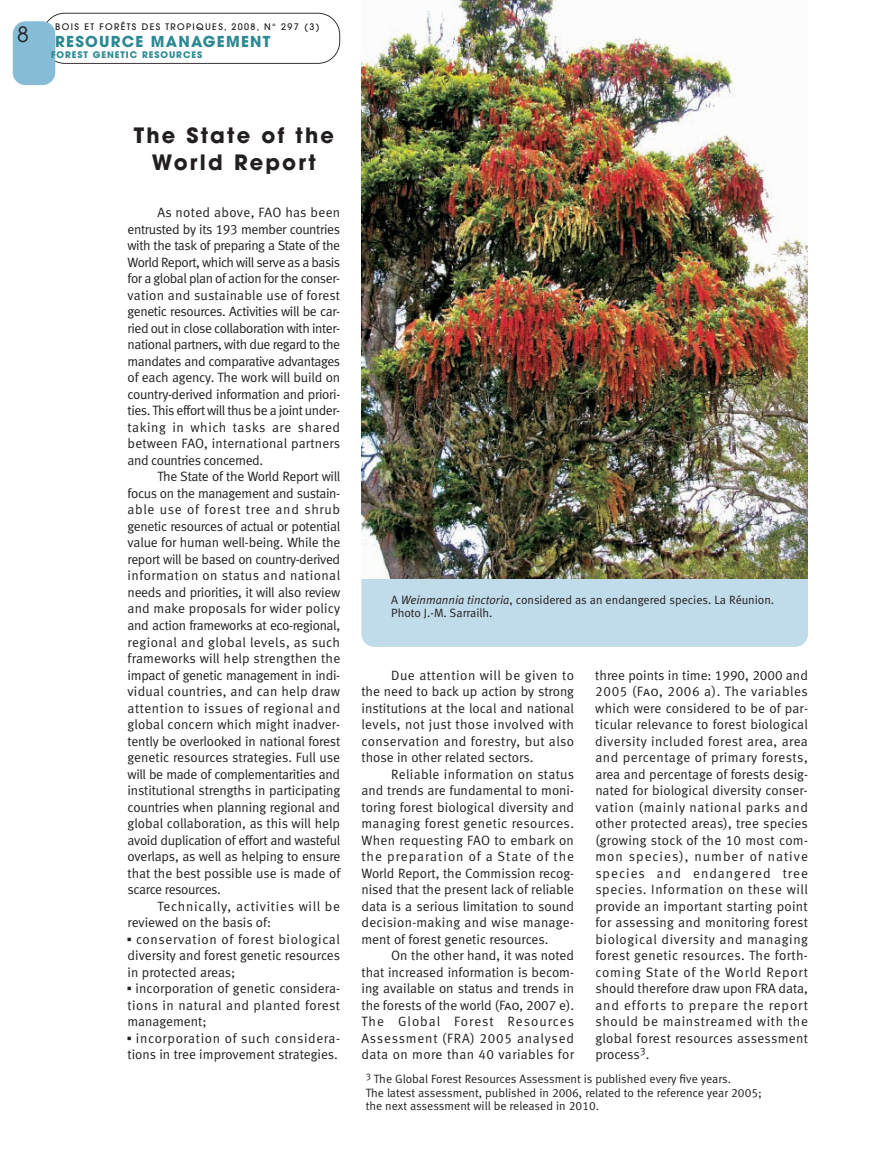
<style>
.page{position:relative;width:893px;height:1149px;background:#fff}
.page>*{position:absolute;margin:0;border:0;box-sizing:border-box;transform-origin:0 0}
.t1{font:700 21px/27px "Avant Garde";letter-spacing:.1em;color:#231f20;text-align:center}
.t2{font:21px "Avant Garde";color:#231f20}
.t3{font:700 15px "Avant Garde";letter-spacing:.08em;color:#2c8993}
.t4{font:13.5px/16.5px "Meta Normal LF";letter-spacing:.005em;color:#231f20;text-align:justify}
.t5{font:13.5px/16.5px "Meta Normal LF";letter-spacing:.045em;color:#231f20}
.t6{font:12px/13.5px "Meta Normal LF";color:#231f20}
.t7{font:500 9px "Avant Garde";letter-spacing:.15em;color:#231f20}
.t8{font:700 9px "Avant Garde";letter-spacing:.1em;color:#2c8993}
.s1{font-family:"Universal Newswith Comm Pi"}
.s2{font-style:italic}
.s3{font-family:"Meta Normal LF Caps"}
</style>
<div class="page">
<div style="left:361px;top:21px;width:447px;height:625px;background:#c0dbe9;border-radius:13px"></div>
<img style="left:361px;top:0;width:447px;height:578px">
<svg style="left:46px;top:13px;width:294px;height:51px"></svg>
<div style="left:13px;top:21px;width:42px;height:64px;background:#86bcd6;border-radius:13px"></div>
<h1 class="t2" style="left:17px;top:26px;width:13px">8</h1>
<p class="t7" style="left:55px;top:23px;width:266px">BOIS ET FORÊTS DES TROPIQUES, 2008, N° 297 (3)</p>
<p class="t8" style="left:51px;top:51px;width:153px">FOREST GENETIC RESOURCES</p>
<p class="t3" style="left:55px;top:36px;width:216px">RESOURCE MANAGEMENT</p>
<h1 class="t1" style="left:134px;top:125px;width:202px">The State of the<br>World Report</h1>
<p class="t4" style="left:128px;top:205px;width:214px;text-indent:30px">As noted above, FAO has been entrusted by its 193 member countries with the task of preparing a State of the World Report, which will serve as a basis for a global plan of action for the conser&shy;vation and sustainable use of forest genetic resources. Activities will be car&shy;ried out in close collaboration with inter&shy;national partners, with due regard to the mandates and comparative advantages of each agency. The work will build on country-derived information and priori&shy;ties. This effort will thus be a joint under&shy;taking in which tasks are shared between FAO, international partners and countries concerned.</p>
<p class="t4" style="left:128px;top:469px;width:214px;text-indent:30px">The State of the World Report will focus on the management and sustain&shy;able use of forest tree and shrub genetic resources of actual or potential value for human well-being. While the report will be based on country-derived information on status and national needs and priorities, it will also review and make proposals for wider policy and action frameworks at eco-regional, regional and global levels, as such frameworks will help strengthen the impact of genetic management in indi&shy;vidual countries, and can help draw attention to issues of regional and global concern which might inadver&shy;tently be overlooked in national forest genetic resources strategies. Full use will be made of complementarities and institutional strengths in participating countries when planning regional and global collaboration, as this will help avoid duplication of effort and wasteful overlaps, as well as helping to ensure that the best possible use is made of scarce resources.</p>
<p class="t5" style="left:128px;top:898px;width:214px;text-indent:30px">Technically, activities will be reviewed on the basis of:</p>
<p class="t4" style="left:128px;top:931px;width:214px"><span class="s1">▪</span> conservation of forest biological diversity and forest genetic resources in protected areas;</p>
<p class="t4" style="left:128px;top:981px;width:214px"><span class="s1">▪</span> incorporation of genetic considera&shy;tions in natural and planted forest management;</p>
<p class="t4" style="left:128px;top:1030px;width:214px"><span class="s1">▪</span> incorporation of such considera&shy;tions in tree improvement strategies.</p>
<p class="t6" style="left:391px;top:594px;width:384px">A <span class="s2">Weinmannia tinctoria</span>, considered as an endangered species. La Réunion.<br>Photo J.-M. Sarrailh.</p>
<p class="t4" style="left:595px;top:667px;width:214px">three points in time: 1990, 2000 and 2005 (<span class="s3">Fao,</span> 2006 a). The variables which were considered to be of par&shy;ticular relevance to forest biological diversity included forest area, area and percentage of primary forests, area and percentage of forests desig&shy;nated for biological diversity conser&shy;vation (mainly national parks and other protected areas), tree species (growing stock of the 10 most com&shy;mon species), number of native species and endangered tree species. Information on these will provide an important starting point for assessing and monitoring forest biological diversity and managing forest genetic resources. The forth&shy;coming State of the World Report should therefore draw upon FRA data, and efforts to prepare the report should be mainstreamed with the global forest resources assessment process<sup>3</sup>.</p>
<p class="t6" style="left:366px;top:1072px;width:398px"><sup>3</sup> The Global Forest Resources Assessment is published every five years.<br>The latest assessment, published in 2006, related to the reference year 2005; the next assessment will be released in 2010.</p>
<p class="t4" style="left:361px;top:667px;width:214px;text-indent:30px">Due attention will be given to the need to back up action by strong institutions at the local and national levels, not just those involved with conservation and forestry, but also those in other related sectors.</p>
<p class="t4" style="left:361px;top:766px;width:214px;text-indent:30px">Reliable information on status and trends are fundamental to moni&shy;toring forest biological diversity and managing forest genetic resources.<br>When requesting FAO to embark on the preparation of a State of the World Report, the Commission recog&shy;nised that the present lack of reliable data is a serious limitation to sound decision-making and wise manage&shy;ment of forest genetic resources.</p>
<p class="t4" style="left:361px;top:948px;width:214px;text-indent:30px">On the other hand, it was noted that increased information is becom&shy;ing available on status and trends in the forests of the world (<span class="s3">Fao,</span> 2007 e).<br>The Global Forest Resources Assessment (FRA) 2005 analysed data on more than 40 variables for</p>
</div>
